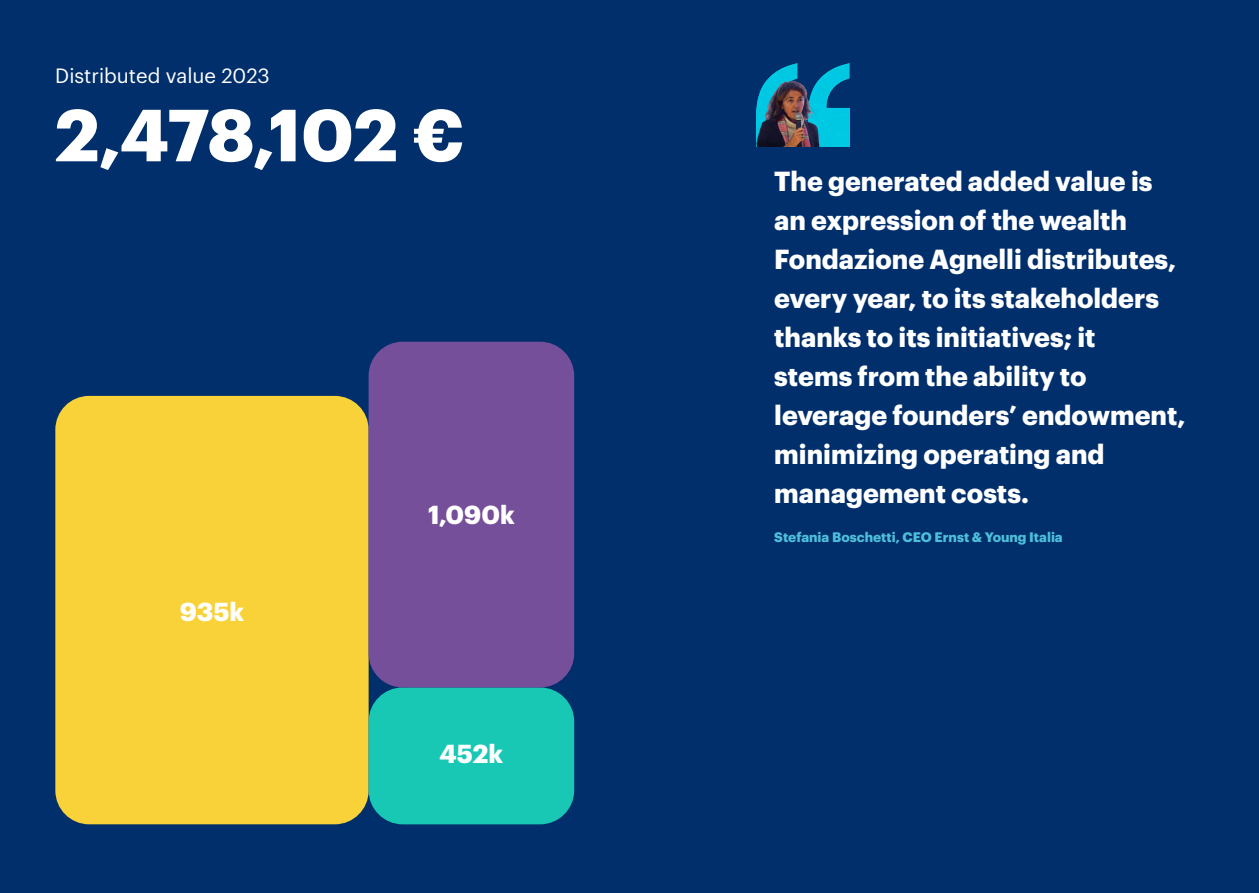
<style>
.page{position:relative;width:1259px;height:893px;background:#002f6c}
.page>*{position:absolute;margin:0;border:0;box-sizing:border-box;transform-origin:0 0}
.no_h_numeri{font:700 72px "Graphik";letter-spacing:-.01em;color:#fff}
.Citazione_media{font:700 27px/39px "Graphik";color:#fff}
.t1{font:700 25.5px "Graphik";color:#fff}
.Citazione_grande{font:20.25px "Graphik";color:#fff}
.Citazione_grande-2{font:700 13.5px "Graphik";color:#4ebfda}
</style>
<div class="page">
<img style="left:756px;top:64px;width:93px;height:83px">
<div style="left:55px;top:396px;width:314px;height:428px;background:#f8d238;border-radius:34px"></div>
<div style="left:369px;top:687px;width:205px;height:137px;background:#18c8b5;border-radius:34px"></div>
<div style="left:369px;top:342px;width:205px;height:345px;background:#754f9a;border-radius:34px"></div>
<p class="Citazione_grande" style="left:55px;top:61px;width:216px">Distributed value 2023</p>
<p class="no_h_numeri" style="left:55px;top:79px;width:410px">2,478,102 €</p>
<p class="t1" style="left:180px;top:592px;width:66px">935k</p>
<p class="t1" style="left:428px;top:495px;width:88px">1,090k</p>
<p class="t1" style="left:439px;top:734px;width:65px">452k</p>
<p class="Citazione_media" style="left:774px;top:159px;width:413px">The generated added value is an expression of the wealth<br>Fondazione Agnelli distributes, every year, to its stakeholders thanks to its initiatives; it<br>stems from the ability to leverage founders’ endowment, minimizing operating and management costs.</p>
<p class="Citazione_grande-2" style="left:774px;top:526px;width:290px">Stefania Boschetti, CEO Ernst &amp; Young Italia</p>
</div>
